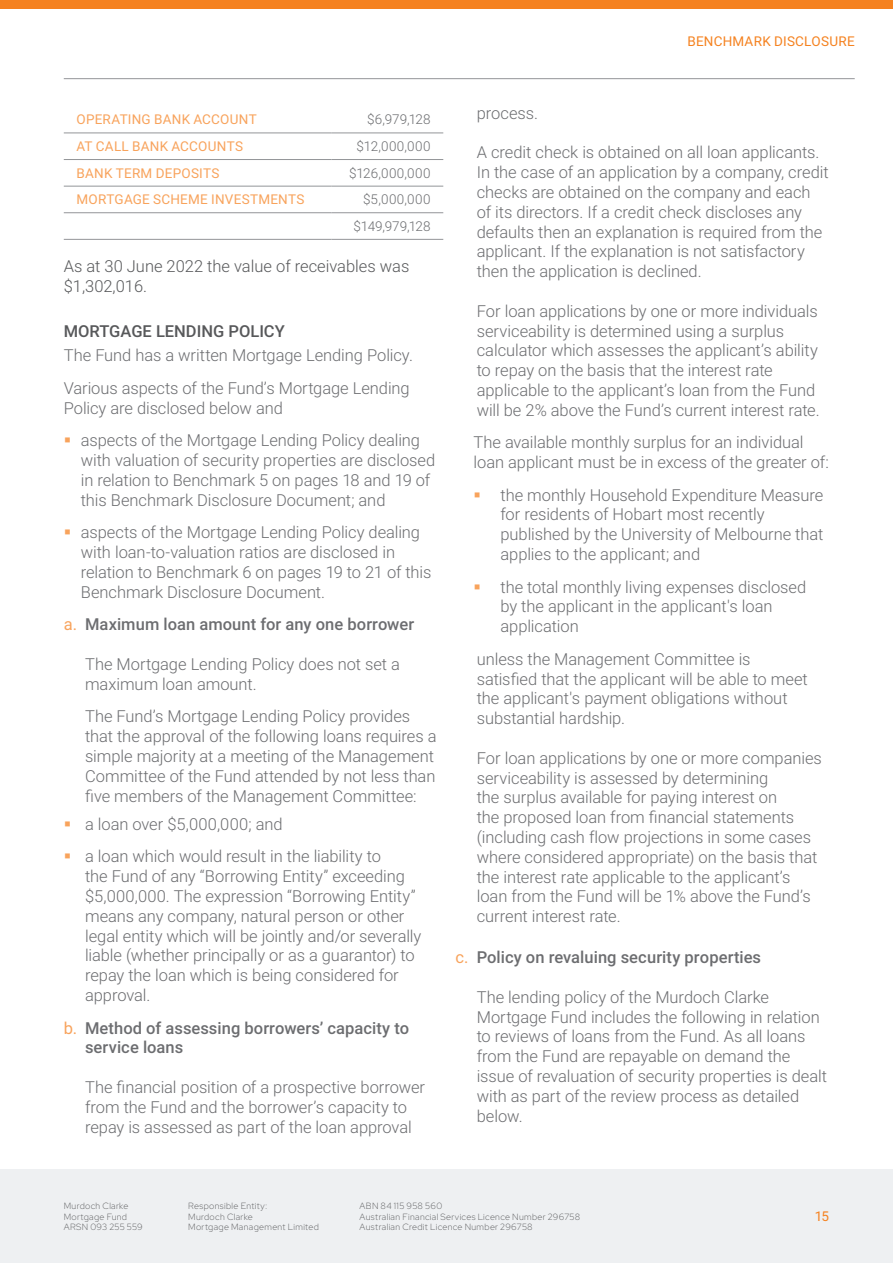
<style>
.page{position:relative;width:893px;height:1263px;background:#fff}
.page>*{position:absolute;margin:0;border:0;box-sizing:border-box;transform-origin:0 0}
.Alpha_List{font:300 16.5px/19.8px "Roboto";letter-spacing:-.005em;color:#6c6d70}
.t1{font:500 16.5px/19.8px "Roboto";letter-spacing:.005em;color:#6c6d70}
.Body{font:300 16.5px/19.8px "Roboto";letter-spacing:-.005em;color:#6c6d70}
.Alpha_List_Cont{font:300 16.5px/19.8px "Roboto";letter-spacing:-.005em;color:#6c6d70}
.t2{font:300 16.5px/19.8px "Roboto";color:#57585a}
.t3{font:500 16.5px "Roboto";color:#57585a}
.Table_Body{font:13.5px "Roboto";letter-spacing:.015em;color:#f8a35c}
.Table_Body-2{font:300 13.5px "Roboto";letter-spacing:.01em;color:#6c6d70}
.Body-2{font:13.5px "Roboto";letter-spacing:.015em;color:#f58220}
.Table_Body-3{font:300 13.5px "Roboto";letter-spacing:.03em;color:#6c6d70}
.t4{font:300 9px/10.8px "Red Hat Display";letter-spacing:.04em;color:#57585a}
.s1{font-weight:400;color:#f8a35c}
</style>
<div class="page">
<hr style="left:64px;top:78px;width:791px;height:1px;background:#939598">
<div style="left:0;top:0;width:893px;height:9px;background:#f58220"></div>
<div style="left:0;top:1169px;width:893px;height:94px;background:#eef0f2"></div>
<hr style="left:64px;top:133px;width:268px;height:1px;background:#939598">
<hr style="left:64px;top:239px;width:268px;height:1px;background:#939598">
<hr style="left:332px;top:239px;width:111px;height:1px;background:#939598">
<hr style="left:332px;top:133px;width:111px;height:1px;background:#939598">
<hr style="left:64px;top:159px;width:268px;height:1px;background:#939598">
<hr style="left:332px;top:159px;width:111px;height:1px;background:#939598">
<hr style="left:64px;top:186px;width:268px;height:1px;background:#939598">
<hr style="left:64px;top:212px;width:268px;height:1px;background:#939598">
<hr style="left:332px;top:186px;width:111px;height:1px;background:#939598">
<hr style="left:332px;top:212px;width:111px;height:1px;background:#939598">
<p class="Body-2" style="left:687px;top:31px;width:169px">BENCHMARK DISCLOSURE</p>
<p class="Table_Body" style="left:77px;top:110px;width:182px">OPERATING BANK ACCOUNT</p>
<p class="Table_Body-2" style="left:367px;top:110px;width:65px">$6,979,128</p>
<p class="Table_Body" style="left:77px;top:137px;width:168px">AT CALL BANK ACCOUNTS</p>
<p class="Table_Body-2" style="left:356px;top:137px;width:76px">$12,000,000</p>
<p class="Table_Body" style="left:77px;top:163px;width:144px">BANK TERM DEPOSITS</p>
<p class="Table_Body-3" style="left:349px;top:163px;width:83px">$126,000,000</p>
<p class="Table_Body" style="left:77px;top:190px;width:229px">MORTGAGE SCHEME INVESTMENTS</p>
<p class="Table_Body-2" style="left:363px;top:190px;width:69px">$5,000,000</p>
<p class="Table_Body-2" style="left:353px;top:217px;width:79px">$149,979,128</p>
<h5 class="t2" style="left:64px;top:256px;width:347px">As at 30 June 2022 the value of receivables was $1,302,016.</h5>
<h5 class="t3" style="left:64px;top:320px;width:223px">MORTGAGE LENDING POLICY</h5>
<p class="Body" style="left:64px;top:345px;width:351px">The Fund has a written Mortgage Lending Policy.</p>
<p class="Body" style="left:64px;top:378px;width:347px">Various aspects of the Fund’s Mortgage Lending<br>Policy are disclosed below and</p>
<p class="Alpha_List" style="left:81px;top:430px;width:356px">aspects of the Mortgage Lending Policy dealing with valuation of security properties are disclosed in relation to Benchmark 5 on pages 18 and 19 of this Benchmark Disclosure Document; and</p>
<p class="Alpha_List" style="left:81px;top:522px;width:352px">aspects of the Mortgage Lending Policy dealing with loan-to-valuation ratios are disclosed in relation to Benchmark 6 on pages 19 to 21 of this Benchmark Disclosure Document.</p>
<p class="t1" style="left:64px;top:614px;width:352px"><span class="s1">a.</span> Maximum loan amount for any one borrower</p>
<p class="Alpha_List" style="left:85px;top:653px;width:316px">The Mortgage Lending Policy does not set a maximum loan amount.</p>
<p class="Alpha_List" style="left:85px;top:706px;width:353px">The Fund’s Mortgage Lending Policy provides that the approval of the following loans requires a simple majority at a meeting of the Management Committee of the Fund attended by not less than five members of the Management Committee:</p>
<p class="Alpha_List" style="left:85px;top:813px;width:199px">a loan over $5,000,000; and</p>
<p class="Alpha_List" style="left:85px;top:846px;width:338px">a loan which would result in the liability to<br>the Fund of any “Borrowing Entity” exceeding $5,000,000. The expression “Borrowing Entity” means any company, natural person or other legal entity which will be jointly and/or severally liable (whether principally or as a guarantor) to repay the loan which is being considered for approval.</p>
<p class="t1" style="left:85px;top:1017px;width:326px;text-indent:-21px"><span class="s1">b.</span> Method of assessing borrowers’ capacity to service loans</p>
<p class="Alpha_List" style="left:85px;top:1076px;width:342px">The financial position of a prospective borrower from the Fund and the borrower’s capacity to repay is assessed as part of the loan approval</p>
<p class="Alpha_List" style="left:477px;top:102px;width:63px">process.</p>
<p class="Alpha_List" style="left:477px;top:142px;width:354px">A credit check is obtained on all loan applicants.<br>In the case of an application by a company, credit checks are obtained on the company and each of its directors. If a credit check discloses any defaults then an explanation is required from the applicant. If the explanation is not satisfactory then the application is declined.</p>
<p class="Alpha_List" style="left:477px;top:300px;width:344px">For loan applications by one or more individuals serviceability is determined using a surplus calculator which assesses the applicant’s ability to repay on the basis that the interest rate applicable to the applicant’s loan from the Fund will be 2% above the Fund’s current interest rate.</p>
<p class="Alpha_List_Cont" style="left:473px;top:432px;width:357px">The available monthly surplus for an individual loan applicant must be in excess of the greater of:</p>
<p class="Alpha_List" style="left:500px;top:484px;width:324px">the monthly Household Expenditure Measure for residents of Hobart most recently published by the University of Melbourne that applies to the applicant; and</p>
<p class="Alpha_List" style="left:500px;top:576px;width:307px">the total monthly living expenses disclosed by the applicant in the applicant's loan application</p>
<p class="Alpha_List" style="left:477px;top:648px;width:333px">unless the Management Committee is satisfied that the applicant will be able to meet the applicant's payment obligations without substantial hardship.</p>
<p class="Alpha_List" style="left:477px;top:747px;width:347px">For loan applications by one or more companies serviceability is assessed by determining<br>the surplus available for paying interest on<br>the proposed loan from financial statements (including cash flow projections in some cases where considered appropriate) on the basis that the interest rate applicable to the applicant’s loan from the Fund will be 1% above the Fund’s current interest rate.</p>
<p class="t1" style="left:455px;top:947px;width:307px"><span class="s1">c.</span> Policy on revaluing security properties</p>
<p class="Alpha_List" style="left:477px;top:986px;width:352px">The lending policy of the Murdoch Clarke Mortgage Fund includes the following in relation to reviews of loans from the Fund. As all loans from the Fund are repayable on demand the issue of revaluation of security properties is dealt with as part of the review process as detailed below.</p>
<p class="t4" style="left:64px;top:1200px;width:80px">Murdoch Clarke<br>Mortgage Fund<br>ARSN 093 255 559</p>
<p class="t4" style="left:360px;top:1200px;width:222px">ABN 84 115 958 560<br>Australian Financial Services Licence Number 296758<br>Australian Credit Licence Number 296758</p>
<p class="t4" style="left:188px;top:1200px;width:132px">Responsible Entity:<br>Murdoch Clarke<br>Mortgage Management Limited</p>
<p class="Body-2" style="left:815px;top:1207px;width:16px">15</p>
</div>
